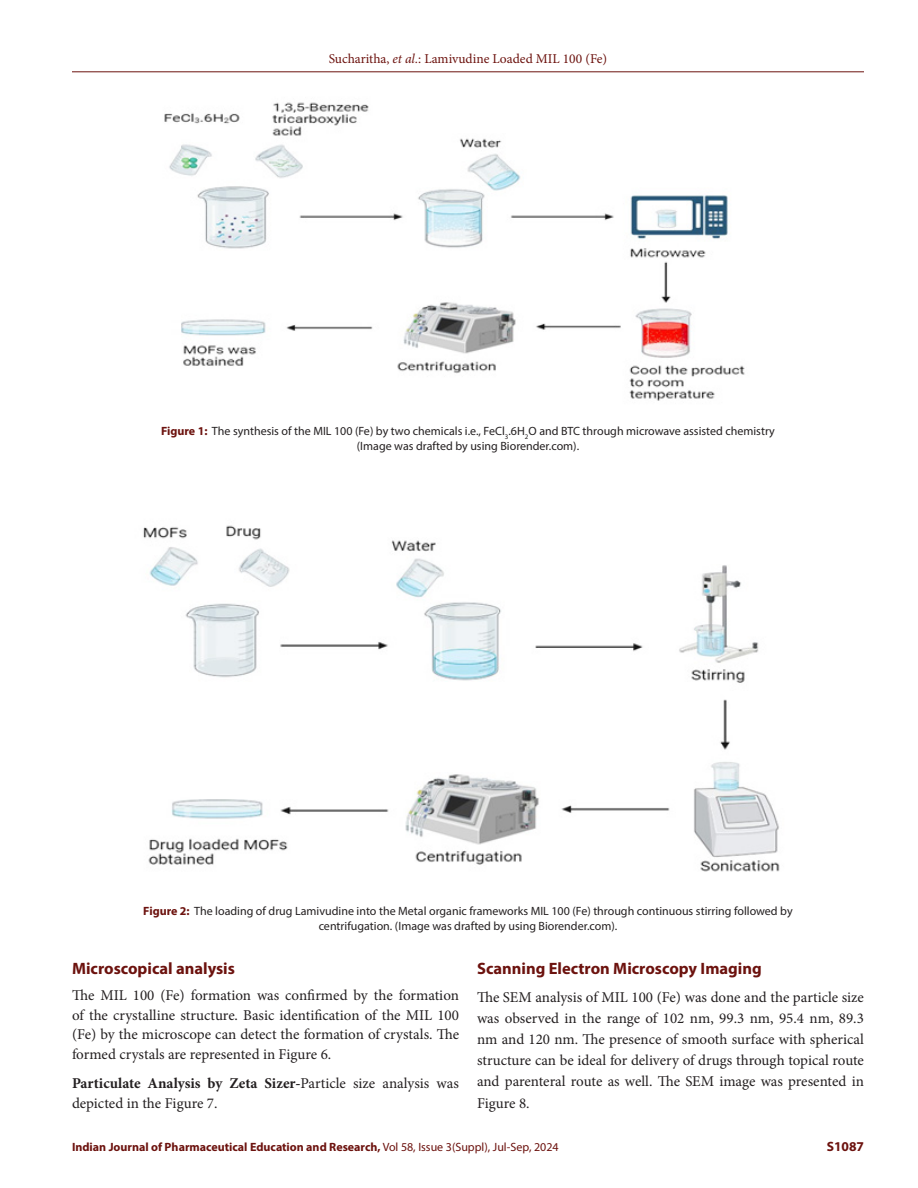
<style>
.page{position:relative;width:918px;height:1188px;background:#fff}
.page>*{position:absolute;margin:0;border:0;box-sizing:border-box;transform-origin:0 0}
.Heading_2{font:700 16.5px "Myriad Pro";color:#6c120e}
.Body_text__FO{font:15px/21.1px "Minion Pro";color:#231f20;text-align:justify}
.Body_text{font:15px/19.6px "Minion Pro";color:#231f20}
.t1{font:13.5px "Minion Pro";color:#6c120e}
.t2{font:700 13.5px "Myriad Pro";color:#6c120e}
.FIG_Caption{font:12px/15px "Myriad Pro";color:#231f20;text-align:center}
.t3{font:700 12px "Myriad Pro";color:#6c120e}
.s1{font-style:italic}
.s2{font-weight:700;color:#6c120e}
.s3{font-weight:700}
.s4{font-weight:400}
</style>
<div class="page">
<hr style="left:72px;top:72px;width:792px;height:1px;background:#6c120e">
<img style="left:164px;top:102px;width:581px;height:299px">
<img style="left:143px;top:525px;width:637px;height:347px">
<p class="t1" style="left:329px;top:50px;width:280px">Sucharitha, <span class="s1">et al.</span>: Lamivudine Loaded MIL 100 (Fe)</p>
<p class="FIG_Caption" style="left:161px;top:423px;width:615px"><span class="s2">Figure 1:</span> The synthesis of the MIL 100 (Fe) by two chemicals i.e., FeCl<sub>3</sub>.6H<sub>2</sub>O and BTC through microwave assisted chemistry (Image was drafted by using Biorender.com).</p>
<p class="FIG_Caption" style="left:143px;top:904px;width:651px"><span class="s2">Figure 2:</span> The loading of drug Lamivudine into the Metal organic frameworks MIL 100 (Fe) through continuous stirring followed by centrifugation. (Image was drafted by using Biorender.com).</p>
<p class="Heading_2" style="left:72px;top:958px;width:164px">Microscopical analysis</p>
<p class="Body_text__FO" style="left:72px;top:986px;width:389px;line-height:19.6px">The MIL 100 (Fe) formation was confirmed by the formation of the crystalline structure. Basic identification of the MIL 100 (Fe) by the microscope can detect the formation of crystals. The formed crystals are represented in Figure 6.</p>
<p class="Body_text" style="left:72px;top:1073px;width:388px"><span class="s3">Particulate Analysis by Zeta Sizer-</span>Particle size analysis was depicted in the Figure 7.</p>
<p class="Heading_2" style="left:477px;top:958px;width:286px">Scanning Electron Microscopy Imaging</p>
<p class="Body_text__FO" style="left:477px;top:986px;width:389px">The SEM analysis of MIL 100 (Fe) was done and the particle size was observed in the range of 102 nm, 99.3 nm, 95.4 nm, 89.3 nm and 120 nm. The presence of smooth surface with spherical structure can be ideal for delivery of drugs through topical route and parenteral route as well. The SEM image was presented in Figure 8.</p>
<p class="t3" style="left:72px;top:1139px;width:488px">Indian Journal of Pharmaceutical Education and Research, <span class="s4">Vol 58, Issue 3(Suppl), Jul-Sep, 2024</span></p>
<p class="t2" style="left:827px;top:1137px;width:39px">S1087</p>
</div>
